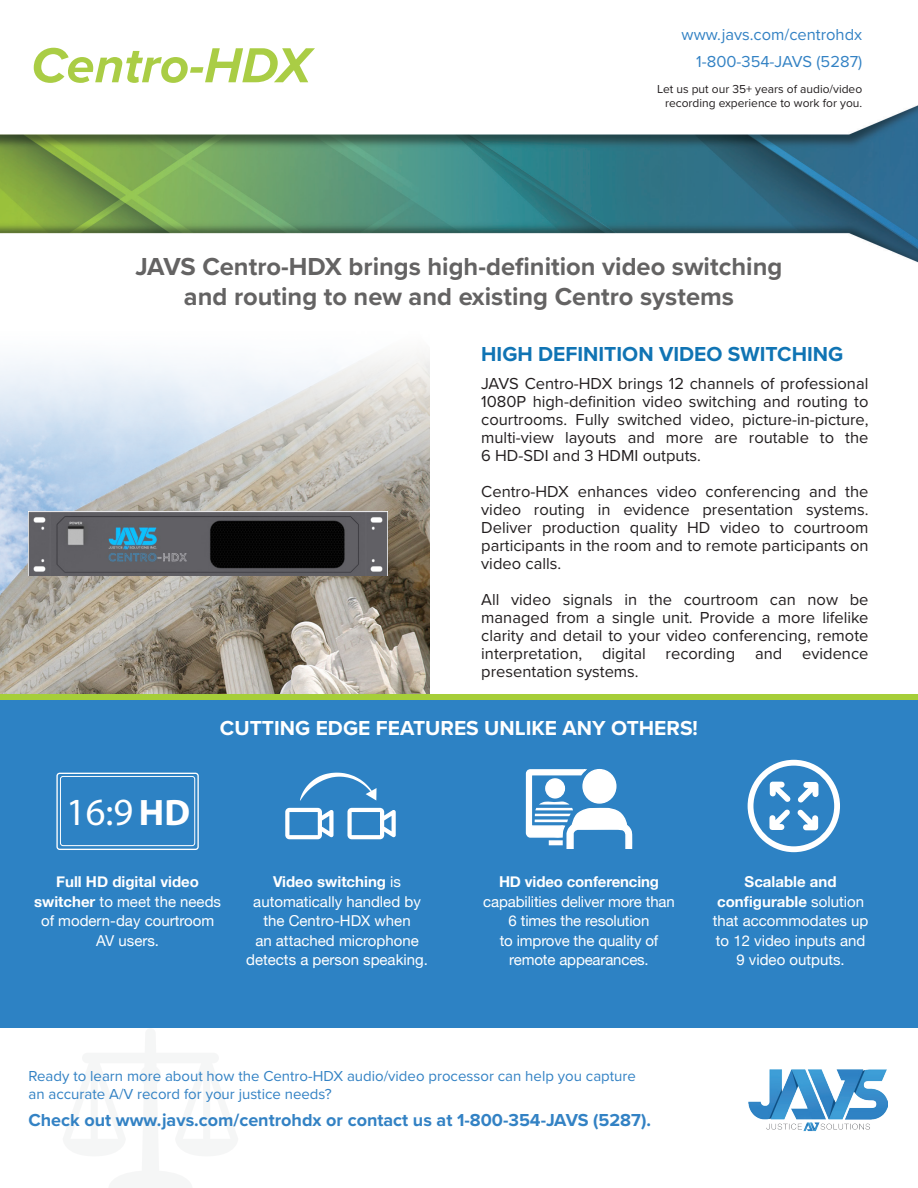
<style>
.page{position:relative;width:918px;height:1188px;background:#fff}
.page>*{position:absolute;margin:0;border:0;box-sizing:border-box;transform-origin:0 0}
.t1{font:italic 700 51px "Proxima Nova";color:#aacd45}
.t2{font:38.55px "Myriad Pro";color:#fff}
.t3{font:700 25.5px/30px "Proxima Nova";color:#646363;text-align:center}
.t4{font:700 21px "Proxima Nova";color:#fff}
.t5{font:700 21px "Proxima Nova";color:#1074b4}
.t6{font:700 18px "Proxima Nova";color:#3382c4}
.t7{font:16.5px/18px "Proxima Nova";color:#231f20;text-align:justify}
.t8{font:16.5px "Proxima Nova";color:#3382c4}
.Feature_Bullets{font:15px/19.5px "Helvetica Neue";color:#fff;text-align:center}
.t9{font:15px/18px "Proxima Nova";color:#3382c4}
.t10{font:12px/14.4px "Proxima Nova";color:#231f20;text-align:right}
.s1{font-weight:700;font-size:36.9px}
.s2{font-weight:700}
</style>
<div class="page">
<img style="left:0;top:354px;width:429px;height:340px">
<div style="left:0;top:696px;width:918px;height:332px;background:#2d82c4"></div>
<img style="left:0;top:105px;width:918px;height:158px">
<img style="left:749px;top:1069px;width:138px;height:62px">
<div style="left:0;top:694px;width:918px;height:5px;background:#a6ce39"></div>
<svg style="left:300px;top:773px;width:77px;height:28px"></svg>
<svg style="left:285px;top:808px;width:49px;height:31px"></svg>
<svg style="left:347px;top:808px;width:49px;height:31px"></svg>
<svg style="left:748px;top:760px;width:92px;height:92px"></svg>
<img style="left:29px;top:511px;width:358px;height:64px">
<div style="left:56px;top:773px;width:143px;height:77px;border:1px solid #fff;border-radius:3px"></div>
<div style="left:60px;top:776px;width:135px;height:70px;border:1px solid #fff;border-radius:3px"></div>
<svg style="left:525px;top:769px;width:108px;height:80px"></svg>
<p class="t1" style="left:32px;top:27px;width:281px">Centro-HDX</p>
<p class="t8" style="left:682px;top:22px;width:182px">www.javs.com/centrohdx</p>
<p class="t8" style="left:696px;top:49px;width:168px">1-800-354-JAVS (5287)</p>
<p class="t10" style="left:657px;top:81px;width:207px">Let us put our 35+ years of audio/video recording experience to work for you.</p>
<p class="t3" style="left:136px;top:251px;width:648px">JAVS Centro-HDX brings high-definition video switching and routing to new and existing Centro systems</p>
<p class="t5" style="left:481px;top:339px;width:363px">HIGH DEFINITION VIDEO SWITCHING</p>
<p class="t7" style="left:481px;top:374px;width:389px">JAVS Centro-HDX brings 12 channels of professional 1080P high-definition video switching and routing to courtrooms. Fully switched video, picture-in-picture, multi-view layouts and more are routable to the 6 HD-SDI and 3 HDMI outputs.</p>
<p class="t7" style="left:481px;top:482px;width:389px">Centro-HDX enhances video conferencing and the video routing in evidence presentation systems.<br>Deliver production quality HD video to courtroom participants in the room and to remote participants on video calls.</p>
<p class="t7" style="left:481px;top:590px;width:389px">All video signals in the courtroom can now be managed from a single unit. Provide a more lifelike clarity and detail to your video conferencing, remote interpretation, digital recording and evidence presentation systems.</p>
<p class="t4" style="left:220px;top:712px;width:480px">CUTTING EDGE FEATURES UNLIKE ANY OTHERS!</p>
<h2 class="t2" style="left:66px;top:789px;width:126px">16:9<span class="s1">HD</span></h2>
<p class="Feature_Bullets" style="left:34px;top:873px;width:188px"><span class="s2">Full HD digital video switcher</span> to meet the needs of modern-day courtroom<br>AV users.</p>
<p class="Feature_Bullets" style="left:246px;top:873px;width:183px"><span class="s2">Video switching</span> is automatically handled by the Centro-HDX when<br>an attached microphone detects a person speaking.</p>
<p class="Feature_Bullets" style="left:483px;top:873px;width:193px"><span class="s2">HD video conferencing </span>capabilities deliver more than<br>6 times the resolution<br>to improve the quality of remote appearances.</p>
<p class="Feature_Bullets" style="left:713px;top:873px;width:157px"><span class="s2">Scalable and configurable</span> solution that accommodates up to 12 video inputs and<br>9 video outputs.</p>
<p class="t9" style="left:28px;top:1066px;width:609px">Ready to learn more about how the Centro-HDX audio/video processor can help you capture an accurate A/V record for your justice needs?</p>
<p class="t6" style="left:28px;top:1107px;width:624px">Check out www.javs.com/centrohdx or contact us at 1-800-354-JAVS (5287).</p>
</div>
